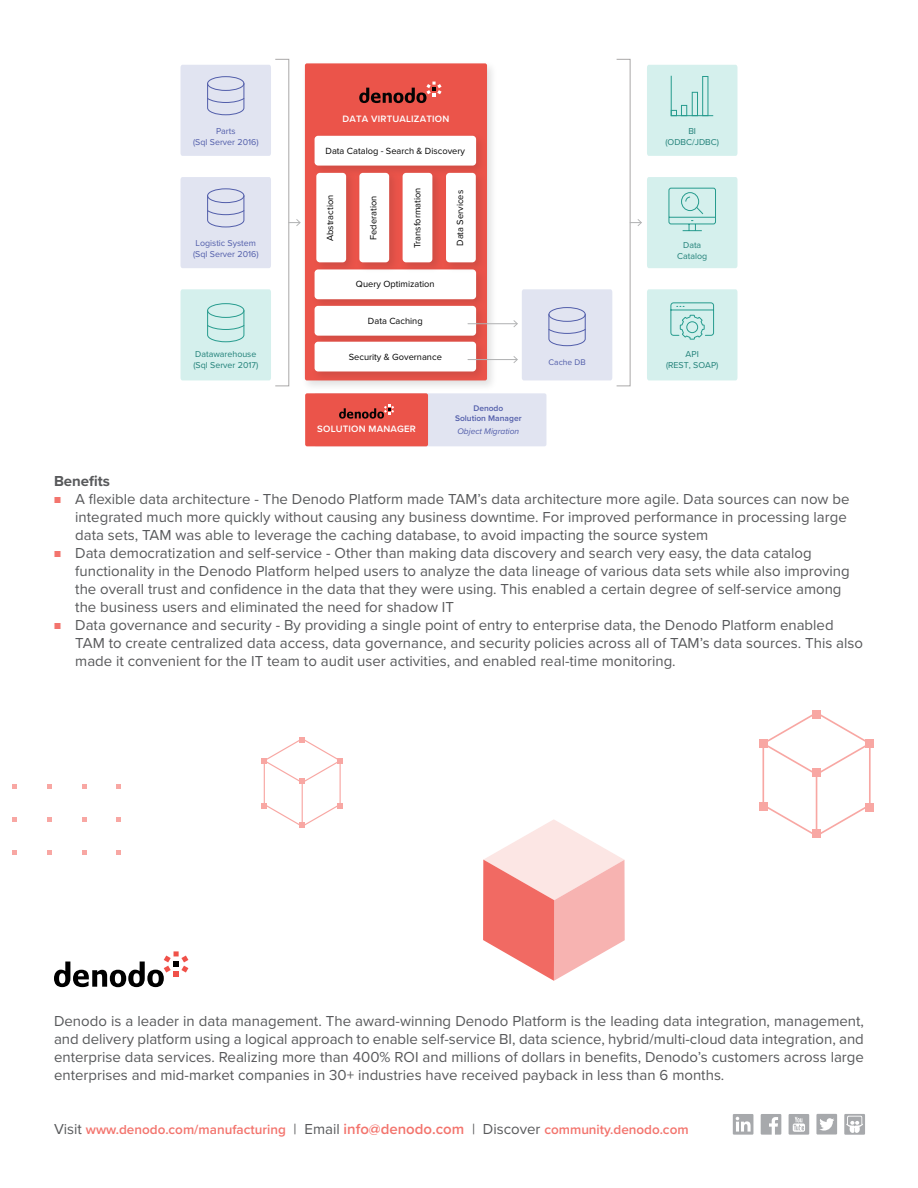
<style>
.page{position:relative;width:918px;height:1188px;background:#fff}
.page>*{position:absolute;margin:0;border:0;box-sizing:border-box;transform-origin:0 0}
.t1{font:15px/18px "Proxima Nova";color:#58595b}
.t2{font:700 15px "Proxima Nova";color:#58595b}
.t3{font:600 13.5px "Proxima Nova";color:#f3746d}
.t4{font:600 9.6px "Proxima Nova";letter-spacing:.02em;color:#fff}
.t5{font:9.3px "Proxima Nova";color:#040404}
.t6{font:8.85px/10.6px "Proxima Nova";color:#208078;text-align:center}
.t7{font:8.85px/10.6px "Proxima Nova";color:#515daa;text-align:center}
.t8{font:600 8.4px/10.1px "Proxima Nova";color:#515daa;text-align:center}
.t9{font:italic 8.4px "Proxima Nova";color:#515daa}
.t10{font:8.4px "Proxima Nova";color:#515daa}
.s1{font-size:10.5px;color:#f3746d}
.s2{font-weight:400;font-size:15px;color:#58595b}
.s3{font-size:15px}
</style>
<div class="page">
<svg style="left:761px;top:1114px;width:20px;height:21px"></svg>
<div style="left:789px;top:1114px;width:20px;height:21px;background:#a7a9ac"></div>
<svg style="left:793px;top:1117px;width:12px;height:15px"></svg>
<div style="left:816px;top:1114px;width:21px;height:21px;background:#a7a9ac"></div>
<svg style="left:819px;top:1118px;width:15px;height:13px"></svg>
<svg style="left:844px;top:1114px;width:21px;height:21px"></svg>
<div style="left:733px;top:1114px;width:20px;height:21px;background:#a7a9ac"></div>
<svg style="left:736px;top:1117px;width:15px;height:15px"></svg>
<svg style="left:54px;top:951px;width:134px;height:36px"></svg>
<div style="left:305px;top:63px;width:182px;height:317px;background:#eb544a;border-radius:2px"></div>
<img style="left:314px;top:130px;width:176px;height:37px">
<div style="left:315px;top:136px;width:161px;height:30px;background:#fff;border-radius:4px"></div>
<img style="left:316px;top:167px;width:37px;height:96px">
<div style="left:316px;top:173px;width:30px;height:89px;background:#fff;border-radius:4px"></div>
<img style="left:314px;top:263px;width:176px;height:37px">
<div style="left:315px;top:269px;width:161px;height:30px;background:#fff;border-radius:4px"></div>
<img style="left:314px;top:300px;width:176px;height:36px">
<div style="left:315px;top:306px;width:161px;height:30px;background:#fff;border-radius:4px"></div>
<img style="left:308px;top:336px;width:182px;height:49px">
<div style="left:315px;top:342px;width:161px;height:29px;background:#fff;border-radius:4px"></div>
<img style="left:353px;top:167px;width:43px;height:103px">
<div style="left:359px;top:173px;width:30px;height:89px;background:#fff;border-radius:4px"></div>
<img style="left:396px;top:167px;width:44px;height:103px">
<div style="left:403px;top:173px;width:29px;height:89px;background:#fff;border-radius:4px"></div>
<img style="left:440px;top:167px;width:50px;height:109px">
<div style="left:446px;top:173px;width:30px;height:89px;background:#fff;border-radius:4px"></div>
<svg style="left:359px;top:82px;width:83px;height:21px"></svg>
<div style="left:275px;top:59px;width:14px;height:327px;border:1px solid #a9a8a8"></div>
<div style="left:314px;top:393px;width:232px;height:53px;background:#e1e4f1;border-radius:2px"></div>
<div style="left:305px;top:393px;width:123px;height:53px;background:#eb544a;border-radius:2px"></div>
<svg style="left:339px;top:404px;width:55px;height:15px"></svg>
<div style="left:180px;top:65px;width:91px;height:91px;background:#e1e4f1"></div>
<div style="left:180px;top:177px;width:91px;height:91px;background:#e1e4f1"></div>
<svg style="left:180px;top:289px;width:91px;height:91px"></svg>
<div style="left:647px;top:65px;width:91px;height:91px;background:#d5f0ed"></div>
<svg style="left:647px;top:289px;width:91px;height:91px"></svg>
<div style="left:686px;top:321px;width:12px;height:12px;border:1px solid #269b8e;border-radius:50%"></div>
<svg style="left:289px;top:219px;width:12px;height:7px"></svg>
<hr style="left:468px;top:323px;width:49px;height:1px;background:#b0b1b2">
<hr style="left:468px;top:359px;width:49px;height:1px;background:#b0b1b2">
<svg style="left:513px;top:289px;width:99px;height:91px"></svg>
<div style="left:616px;top:59px;width:15px;height:327px;border:1px solid #a9a8a8"></div>
<svg style="left:630px;top:177px;width:108px;height:91px"></svg>
<svg style="left:117px;top:784px;width:4px;height:5px"></svg>
<svg style="left:82px;top:784px;width:5px;height:5px"></svg>
<svg style="left:47px;top:784px;width:5px;height:5px"></svg>
<svg style="left:13px;top:784px;width:4px;height:5px"></svg>
<svg style="left:117px;top:817px;width:4px;height:5px"></svg>
<svg style="left:82px;top:817px;width:5px;height:5px"></svg>
<svg style="left:47px;top:817px;width:5px;height:5px"></svg>
<svg style="left:13px;top:817px;width:4px;height:5px"></svg>
<svg style="left:117px;top:850px;width:4px;height:4px"></svg>
<svg style="left:82px;top:850px;width:5px;height:4px"></svg>
<svg style="left:47px;top:850px;width:5px;height:4px"></svg>
<svg style="left:13px;top:850px;width:4px;height:4px"></svg>
<svg style="left:762px;top:712px;width:109px;height:125px"></svg>
<hr style="left:816px;top:773px;width:1px;height:64px;background:#f8a7a3">
<div style="left:813px;top:768px;width:8px;height:8px;background:#f8a7a3"></div>
<div style="left:866px;top:803px;width:8px;height:8px;background:#f8a7a3"></div>
<div style="left:866px;top:740px;width:8px;height:8px;background:#f8a7a3"></div>
<div style="left:813px;top:829px;width:8px;height:9px;background:#f8a7a3"></div>
<div style="left:813px;top:710px;width:8px;height:9px;background:#f8a7a3"></div>
<div style="left:759px;top:803px;width:8px;height:8px;background:#f8a7a3"></div>
<div style="left:759px;top:740px;width:8px;height:8px;background:#f8a7a3"></div>
<svg style="left:261px;top:737px;width:82px;height:91px"></svg>
<svg style="left:483px;top:819px;width:142px;height:162px"></svg>
<p class="t4" style="left:343px;top:112px;width:108px">DATA VIRTUALIZATION</p>
<p class="t7" style="left:193px;top:125px;width:67px">Parts<br>(Sql Server 2016)</p>
<p class="t5" style="left:326px;top:144px;width:141px">Data Catalog - Search &amp; Discovery</p>
<p class="t6" style="left:665px;top:125px;width:55px">BI (ODBC/JDBC)</p>
<p class="t7" style="left:193px;top:238px;width:67px;text-align:left">Logistic System (Sql Server 2016)</p>
<p class="t5" style="left:323px;top:241px;width:48px;rotate:-90deg">Abstraction</p>
<p class="t5" style="left:367px;top:240px;width:46px;rotate:-90deg">Federation</p>
<p class="t5" style="left:411px;top:248px;width:62px;rotate:-90deg">Transformation</p>
<p class="t5" style="left:453px;top:246px;width:57px;rotate:-90deg">Data Services</p>
<p class="t6" style="left:677px;top:239px;width:32px">Data<br>Catalog</p>
<p class="t6" style="left:193px;top:349px;width:66px;text-align:left">Datawarehouse (Sql Server 2017)</p>
<p class="t5" style="left:356px;top:277px;width:80px">Query Optimization</p>
<p class="t5" style="left:368px;top:314px;width:56px">Data Caching</p>
<p class="t5" style="left:349px;top:350px;width:95px">Security &amp; Governance</p>
<p class="t10" style="left:549px;top:356px;width:39px">Cache DB</p>
<p class="t6" style="left:666px;top:349px;width:54px">API<br>(REST, SOAP)</p>
<p class="t4" style="left:317px;top:422px;width:100px">SOLUTION MANAGER</p>
<p class="t8" style="left:455px;top:403px;width:68px">Denodo<br>Solution Manager</p>
<p class="t9" style="left:457px;top:425px;width:63px">Object Migration</p>
<p class="t2" style="left:54px;top:470px;width:58px">Benefits</p>
<p class="t1" style="left:75px;top:489px;width:776px;text-indent:-21px"><span class="s1">■</span> A flexible data architecture - The Denodo Platform made TAM’s data architecture more agile. Data sources can now be integrated much more quickly without causing any business downtime. For improved performance in processing large data sets, TAM was able to leverage the caching database, to avoid impacting the source system</p>
<p class="t1" style="left:75px;top:543px;width:776px;text-indent:-21px"><span class="s1">■</span> Data democratization and self-service - Other than making data discovery and search very easy, the data catalog functionality in the Denodo Platform helped users to analyze the data lineage of various data sets while also improving the overall trust and confidence in the data that they were using. This enabled a certain degree of self-service among the business users and eliminated the need for shadow IT</p>
<p class="t1" style="left:75px;top:615px;width:789px;text-indent:-21px"><span class="s1">■</span> Data governance and security - By providing a single point of entry to enterprise data, the Denodo Platform enabled<br>TAM to create centralized data access, data governance, and security policies across all of TAM’s data sources. This also made it convenient for the IT team to audit user activities, and enabled real-time monitoring.</p>
<p class="t1" style="left:54px;top:1011px;width:812px;text-align:justify">Denodo is a leader in data management. The award-winning Denodo Platform is the leading data integration, management, and delivery platform using a logical approach to enable self-service BI, data science, hybrid/multi-cloud data integration, and enterprise data services. Realizing more than 400% ROI and millions of dollars in benefits, Denodo’s customers across large enterprises and mid-market companies in 30+ industries have received payback in less than 6 months.</p>
<p class="t3" style="left:54px;top:1119px;width:636px"><span class="s2">Visit</span> www.denodo.com/manufacturing <span class="s2">| Email</span> <span class="s3">info@denodo.com</span> <span class="s2">| Discover</span> community.denodo.com</p>
</div>
